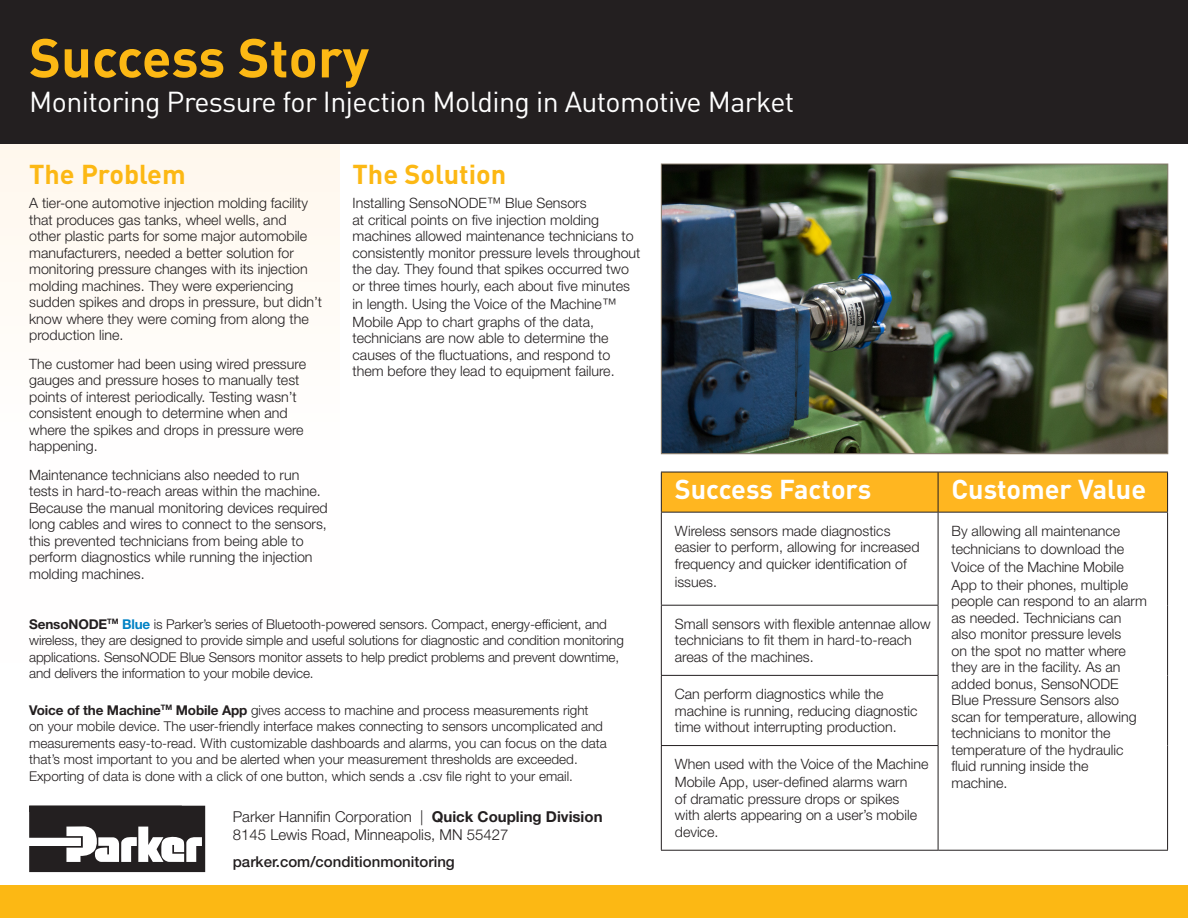
<style>
.page{position:relative;width:1188px;height:918px;background:#fff}
.page>*{position:absolute;margin:0;border:0;box-sizing:border-box;transform-origin:0 0}
.t1{font:700 54px "DINOT";color:#fcb814}
.t2{font:28.5px "DINOT";letter-spacing:-.02em;color:#fff}
.t3{font:700 27px "DINOT";color:#fff}
.t4{font:700 27px "DINOT";color:#fcb814}
.t5{font:300 15px "Helvetica Neue LT Std";color:#231f20}
.t6{font:500 15px "Helvetica Neue LT Std";color:#231f20}
.t7{font:300 14.25px/16.5px "Helvetica Neue LT Std";color:#231f20}
.t8{font:300 13.5px/16.5px "Helvetica Neue LT Std";color:#231f20}
.s1{font-size:14.7px}
.s2{font-weight:700}
.s3{font-weight:700;color:#0082c5}
</style>
<div class="page">
<div style="left:0;top:135px;width:340px;height:527px;background:linear-gradient(to right,#fffcf9,#fffcf9)"></div>
<div style="left:0;top:885px;width:1188px;height:33px;background:#fcb814"></div>
<div style="left:0;top:0;width:1188px;height:144px;background:#231f20"></div>
<div style="left:662px;top:473px;width:505px;height:39px;background:#ffb620"></div>
<svg style="left:662px;top:513px;width:505px;height:337px"></svg>
<hr style="left:661px;top:472px;width:277px;height:1px;background:#231f20">
<hr style="left:661px;top:472px;width:1px;height:40px;background:#231f20">
<hr style="left:938px;top:472px;width:230px;height:1px;background:#231f20">
<hr style="left:938px;top:472px;width:1px;height:40px;background:#231f20">
<hr style="left:1167px;top:472px;width:1px;height:40px;background:#231f20">
<hr style="left:661px;top:512px;width:277px;height:1px;background:#231f20">
<hr style="left:661px;top:513px;width:1px;height:92px;background:#231f20">
<hr style="left:661px;top:605px;width:277px;height:1px;background:#231f20">
<hr style="left:661px;top:606px;width:1px;height:69px;background:#231f20">
<hr style="left:661px;top:676px;width:1px;height:69px;background:#231f20">
<hr style="left:661px;top:746px;width:1px;height:104px;background:#231f20">
<hr style="left:661px;top:675px;width:277px;height:1px;background:#231f20">
<hr style="left:661px;top:745px;width:277px;height:1px;background:#231f20">
<hr style="left:661px;top:850px;width:277px;height:1px;background:#231f20">
<hr style="left:938px;top:512px;width:230px;height:1px;background:#231f20">
<hr style="left:938px;top:513px;width:1px;height:92px;background:#231f20">
<hr style="left:1167px;top:513px;width:1px;height:92px;background:#231f20">
<hr style="left:938px;top:606px;width:1px;height:69px;background:#231f20">
<hr style="left:1167px;top:605px;width:1px;height:70px;background:#231f20">
<hr style="left:938px;top:676px;width:1px;height:69px;background:#231f20">
<hr style="left:1167px;top:675px;width:1px;height:71px;background:#231f20">
<hr style="left:938px;top:746px;width:1px;height:104px;background:#231f20">
<hr style="left:1167px;top:746px;width:1px;height:104px;background:#231f20">
<hr style="left:938px;top:850px;width:230px;height:1px;background:#231f20">
<img style="left:663px;top:166px;width:503px;height:286px">
<div style="left:661px;top:164px;width:507px;height:290px;border:1px solid #887d6e"></div>
<svg style="left:29px;top:806px;width:176px;height:66px"></svg>
<p class="t1" style="left:29px;top:21px;width:341px">Success Story</p>
<p class="t2" style="left:29px;top:82px;width:767px">Monitoring Pressure for Injection Molding in Automotive Market</p>
<p class="t4" style="left:29px;top:156px;width:158px">The Problem</p>
<p class="t7" style="left:29px;top:195px;width:294px">A tier-one automotive injection molding facility that produces gas tanks, wheel wells, and<br>other plastic parts for some major automobile manufacturers, needed a better solution for monitoring pressure changes with its injection molding machines. They were experiencing sudden spikes and drops in pressure, but didn’t know where they were coming from along the production line.</p>
<p class="t7" style="left:29px;top:355px;width:278px">The customer had been using wired pressure gauges and pressure hoses to manually test points of interest periodically. Testing wasn’t consistent enough to determine when and where the spikes and drops in pressure were happening.</p>
<p class="t7" style="left:29px;top:466px;width:300px">Maintenance technicians also needed to run tests in hard-to-reach areas within the machine.<br>Because the manual monitoring devices required long cables and wires to connect to the sensors, this prevented technicians from being able to perform diagnostics while running the injection molding machines.</p>
<p class="t4" style="left:353px;top:156px;width:155px">The Solution</p>
<p class="t7" style="left:353px;top:195px;width:289px">Installing SensoNODE<span class="s1">™</span> Blue Sensors<br>at critical points on five injection molding machines allowed maintenance technicians to consistently monitor pressure levels throughout the day. They found that spikes occurred two or three times hourly, each about five minutes</p>
<p class="t7" style="left:353px;top:294px;width:265px;line-height:18px">in length. Using the Voice of the Machine<span class="s1">™<br></span>Mobile App to chart graphs of the data,</p>
<p class="t7" style="left:353px;top:330px;width:264px">technicians are now able to determine the causes of the fluctuations, and respond to them before they lead to equipment failure.</p>
<p class="t8" style="left:29px;top:616px;width:596px"><span class="s2">SensoNODE</span><sup>TM</sup> <span class="s3">Blue</span> is Parker’s series of Bluetooth-powered sensors. Compact, energy-efficient, and wireless, they are designed to provide simple and useful solutions for diagnostic and condition monitoring applications. SensoNODE Blue Sensors monitor assets to help predict problems and prevent downtime, and delivers the information to your mobile device.</p>
<p class="t8" style="left:29px;top:702px;width:579px"><span class="s2">Voice of the Machine</span><sup>TM</sup> <span class="s2">Mobile App</span> gives access to machine and process measurements right<br>on your mobile device. The user-friendly interface makes connecting to sensors uncomplicated and measurements easy-to-read. With customizable dashboards and alarms, you can focus on the data that’s most important to you and be alerted when your measurement thresholds are exceeded.<br>Exporting of data is done with a click of one button, which sends a .csv file right to your email.</p>
<p class="t5" style="left:233px;top:808px;width:371px">Parker Hannifin Corporation | <span class="s2">Quick Coupling Division</span></p>
<p class="t5" style="left:233px;top:826px;width:277px">8145 Lewis Road, Minneapolis, MN 55427</p>
<p class="t6" style="left:233px;top:853px;width:224px">parker.com/conditionmonitoring</p>
<p class="t3" style="left:675px;top:471px;width:198px">Success Factors</p>
<p class="t3" style="left:952px;top:471px;width:196px">Customer Value</p>
<p class="t7" style="left:675px;top:522px;width:246px">Wireless sensors made diagnostics easier to perform, allowing for increased frequency and quicker identification of</p>
<p class="t7" style="left:675px;top:573px;width:44px">issues.</p>
<p class="t7" style="left:952px;top:521px;width:178px;line-height:18px">By allowing all maintenance technicians to download the<br>Voice of the Machine Mobile<br>App to their phones, multiple</p>
<p class="t7" style="left:952px;top:593px;width:197px">people can respond to an alarm as needed. Technicians can also monitor pressure levels<br>on the spot no matter where they are in the facility. As an added bonus, SensoNODE<br>Blue Pressure Sensors also scan for temperature, allowing technicians to monitor the temperature of the hydraulic fluid running inside the machine.</p>
<p class="t7" style="left:675px;top:615px;width:257px">Small sensors with flexible antennae allow technicians to fit them in hard-to-reach areas of the machines.</p>
<p class="t7" style="left:675px;top:685px;width:244px">Can perform diagnostics while the machine is running, reducing diagnostic time without interrupting production.</p>
<p class="t7" style="left:675px;top:755px;width:255px;line-height:18px">When used with the Voice of the Machine<br>Mobile App, user-defined alarms warn</p>
<p class="t7" style="left:675px;top:790px;width:244px">of dramatic pressure drops or spikes with alerts appearing on a user’s mobile device.</p>
</div>
